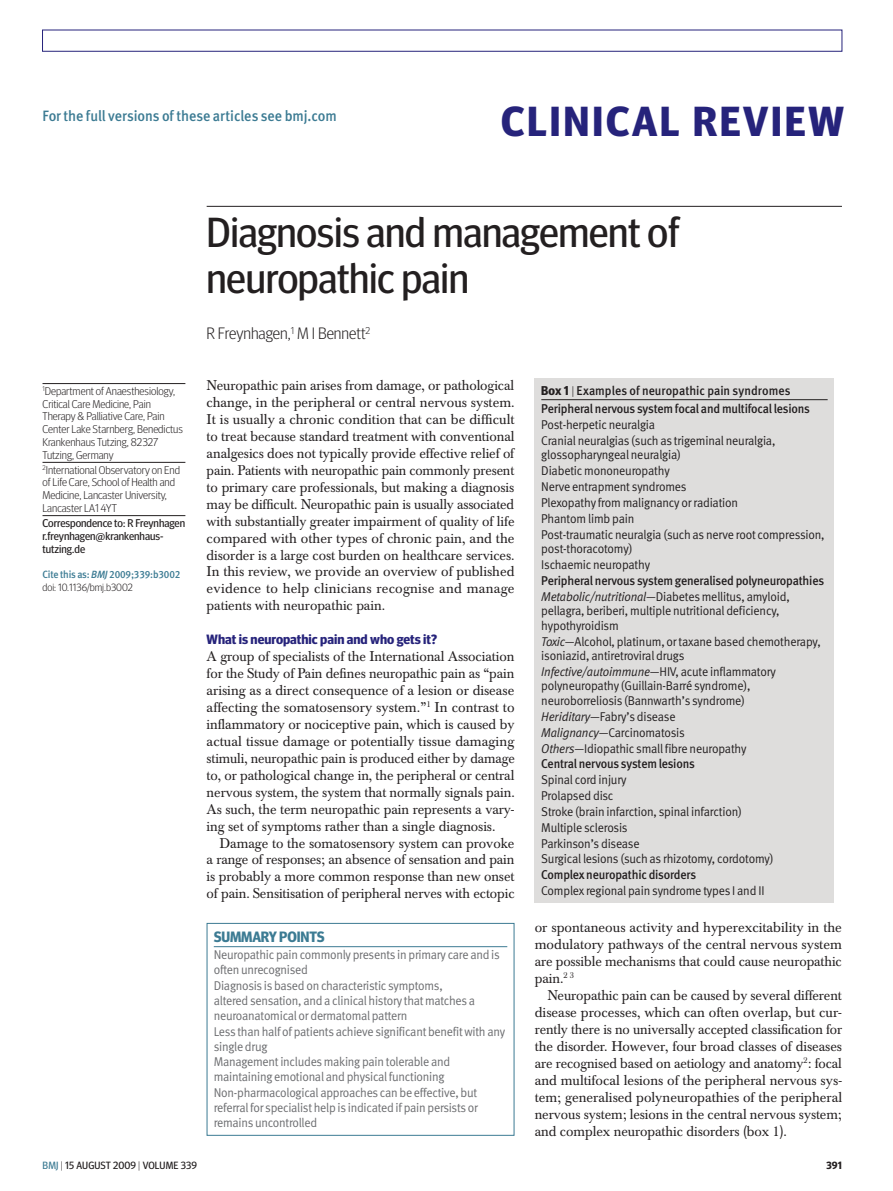
<style>
.page{position:relative;width:893px;height:1191px;background:#fff}
.page>*{position:absolute;margin:0;border:0;box-sizing:border-box;transform-origin:0 0}
.head_28{font:42px/46.5px "Meta Headline OT";letter-spacing:-.005em;color:#231f20}
.top_strap_28{font:700 42px "Meta Headline OT";letter-spacing:.06em;color:#26237b}
.author{font:300 16.5px "Meta Headline OT";color:#231f20}
.links_text_top{font:15px "Meta Medium LF";letter-spacing:-.005em;color:#3c7b93;scale:.95 1}
.info_box_head{font:700 15px "Meta Headline OT";letter-spacing:-.01em;color:#3c7b93}
.body{font:13.95px/17px "Baskerville BE";letter-spacing:-.005em;color:#231f20;text-align:justify}
.body_indent{font:13.95px/17px "Baskerville BE";letter-spacing:-.005em;color:#231f20;text-align:justify}
.subhead1{font:700 13.5px "Meta Headline OT";color:#26237b}
.box_text_lists{font:12.75px/14.5px "Meta Normal LF";letter-spacing:-.015em;color:#231f20;scale:.95 1}
.info_box_lists{font:12.75px/15px "Meta Normal LF";letter-spacing:-.02em;color:#6c6d70;scale:.95 1}
.box_text_head_2{font:12.75px "Meta Medium LF";letter-spacing:-.015em;color:#231f20;scale:.95 1}
.box_head_nested{font:12.75px "Meta Medium LF";letter-spacing:.005em;color:#231f20;scale:.95 1}
.author_addresses{font:300 11.25px/12.8px "Meta Headline OT";color:#231f20}
.corres_to{font:11.25px/12.8px "Meta Headline OT";color:#231f20}
.citation{font:10.5px "Meta Medium LF";letter-spacing:-.015em;color:#3c7b93;scale:.95 1}
.t1{font:10.5px "Meta Headline OT";color:#231f20}
.biblio_doi{font:300 10.5px "Meta Headline OT";color:#231f20}
.t2{font:700 10.5px "Meta Headline OT";color:#231f20}
.s1{font-style:italic}
.s2{font-family:"Meta Headline OT";font-weight:700}
.s3{font-family:"Meta Headline OT";font-weight:300;font-size:12px}
.s4{color:#3c7b93}
.s5{font-weight:300}
</style>
<div class="page">
<hr style="left:207px;top:206px;width:635px;height:1px;background:#231f20">
<hr style="left:43px;top:383px;width:142px;height:1px;background:#231f20">
<hr style="left:43px;top:462px;width:142px;height:1px;background:#231f20">
<hr style="left:43px;top:515px;width:142px;height:1px;background:#231f20">
<hr style="left:214px;top:946px;width:293px;height:1px;background:#3c7b93">
<div style="left:535px;top:378px;width:299px;height:525px;background:#dedddc"></div>
<hr style="left:541px;top:399px;width:287px;height:1px;background:#231f20">
<p class="links_text_top" style="left:43px;top:107px;width:311px">For the full versions of these articles see bmj.com</p>
<p class="top_strap_28" style="left:501px;top:96px;width:344px">Clinical Review</p>
<p class="author_addresses" style="left:43px;top:384px;width:142px"><sup>1</sup>Department of Anaesthesiology,<br>Critical Care Medicine, Pain<br>Therapy &amp; Palliative Care, Pain<br>Center Lake Starnberg, Benedictus<br>Krankenhaus Tutzing, 82327<br>Tutzing, Germany</p>
<p class="author_addresses" style="left:43px;top:463px;width:139px"><sup>2</sup>International Observatory on End of Life Care, School of Health and<br>Medicine, Lancaster University,<br>Lancaster LA1 4YT</p>
<p class="corres_to" style="left:43px;top:516px;width:144px">Correspondence to: R Freynhagen r.freynhagen@krankenhaus&shy;tutzing.de</p>
<p class="citation" style="left:43px;top:568px;width:147px">Cite this as: <span class="s1">BMJ</span> 2009;339:b3002</p>
<p class="biblio_doi" style="left:43px;top:581px;width:92px">doi: 10.1136/bmj.b3002</p>
<p class="head_28" style="left:207px;top:208px;width:474px">Diagnosis and management of neuropathic pain</p>
<p class="author" style="left:207px;top:323px;width:165px">R Freynhagen,<sup>1</sup> M I Bennett<sup>2</sup></p>
<p class="body" style="left:207px;top:377px;width:310px">Neuropathic pain arises from damage, or pathological change, in the peripheral or central nervous system.<br>It is usually a chronic condition that can be difficult to treat because standard treatment with conventional analgesics does not typically provide effective relief of pain. Patients with neuropathic pain commonly present to primary care professionals, but making a diagnosis may be difficult. Neuropathic pain is usually associated with substantially greater impairment of quality of life compared with other types of chronic pain, and the disorder is a large cost burden on healthcare services.<br>In this review, we provide an overview of published evidence to help clinicians recognise and manage patients with neuropathic pain.</p>
<p class="subhead1" style="left:207px;top:631px;width:232px">What is neuropathic pain and who gets it?</p>
<p class="body" style="left:207px;top:648px;width:310px">A group of specialists of the International Association for the Study of Pain defines neuropathic pain as “pain arising as a direct consequence of a lesion or disease affecting the somatosensory system.”<sup>1</sup> In contrast to inflammatory or nociceptive pain, which is caused by actual tissue damage or potentially tissue damaging stimuli, neuropathic pain is produced either by damage to, or pathological change in, the peripheral or central nervous system, the system that normally signals pain.<br>As such, the term neuropathic pain represents a vary&shy;ing set of symptoms rather than a single diagnosis.</p>
<p class="body_indent" style="left:207px;top:834px;width:309px;text-indent:13px">Damage to the somatosensory system can provoke a range of responses; an absence of sensation and pain is probably a more common response than new onset of pain. Sensitisation of peripheral nerves with ectopic</p>
<p class="info_box_head" style="left:214px;top:927px;width:111px">Summary points</p>
<p class="info_box_lists" style="left:214px;top:947px;width:303px">Neuropathic pain commonly presents in primary care and is often unrecognised</p>
<p class="info_box_lists" style="left:214px;top:977px;width:276px">Diagnosis is based on characteristic symptoms, altered sensation, and a clinical history that matches a neuroanatomical or dermatomal pattern</p>
<p class="info_box_lists" style="left:214px;top:1023px;width:308px">Less than half of patients achieve significant benefit with any single drug</p>
<p class="info_box_lists" style="left:214px;top:1054px;width:250px">Management includes making pain tolerable and maintaining emotional and physical functioning</p>
<p class="info_box_lists" style="left:214px;top:1084px;width:280px;text-align:justify">Non-pharmacological approaches can be effective, but referral for specialist help is indicated if pain persists or remains uncontrolled</p>
<p class="box_head_nested" style="left:541px;top:383px;width:264px"><span class="s2">Box 1</span> <span class="s3">|</span> Examples of neuropathic pain syndromes</p>
<p class="box_text_head_2" style="left:541px;top:401px;width:284px">Peripheral nervous system focal and multifocal lesions</p>
<p class="box_text_lists" style="left:541px;top:417px;width:121px">Post-herpetic neuralgia</p>
<p class="box_text_lists" style="left:541px;top:433px;width:248px">Cranial neuralgias (such as trigeminal neuralgia, glossopharyngeal neuralgia)</p>
<p class="box_text_lists" style="left:541px;top:463px;width:137px">Diabetic mononeuropathy</p>
<p class="box_text_lists" style="left:541px;top:479px;width:154px">Nerve entrapment syndromes</p>
<p class="box_text_lists" style="left:541px;top:495px;width:209px">Plexopathy from malignancy or radiation</p>
<p class="box_text_lists" style="left:541px;top:511px;width:100px">Phantom limb pain</p>
<p class="box_text_lists" style="left:541px;top:526px;width:300px">Post-traumatic neuralgia (such as nerve root compression, post-thoracotomy)</p>
<p class="box_text_lists" style="left:541px;top:557px;width:116px">Ischaemic neuropathy</p>
<p class="box_text_head_2" style="left:541px;top:573px;width:299px">Peripheral nervous system generalised polyneuropathies</p>
<p class="box_text_lists" style="left:541px;top:589px;width:263px"><span class="s1">Metabolic/nutritional</span>—Diabetes mellitus, amyloid, pellagra, beriberi, multiple nutritional deficiency, hypothyroidism</p>
<p class="box_text_lists" style="left:541px;top:633px;width:296px"><span class="s1">Toxic</span>—Alcohol, platinum, or taxane based chemotherapy, isoniazid, antiretroviral drugs</p>
<p class="box_text_lists" style="left:541px;top:664px;width:249px"><span class="s1">Infective/autoimmune</span>—HIV, acute inflammatory polyneuropathy (Guillain-Barré syndrome), neuroborreliosis (Bannwarth’s syndrome)</p>
<p class="box_text_lists" style="left:541px;top:709px;width:143px"><span class="s1">Heriditary</span>—Fabry’s disease</p>
<p class="box_text_lists" style="left:541px;top:725px;width:153px"><span class="s1">Malignancy</span>—Carcinomatosis</p>
<p class="box_text_lists" style="left:541px;top:740px;width:217px"><span class="s1">Others</span>—Idiopathic small fibre neuropathy</p>
<p class="box_text_head_2" style="left:541px;top:756px;width:163px">Central nervous system lesions</p>
<p class="box_text_lists" style="left:541px;top:772px;width:91px">Spinal cord injury</p>
<p class="box_text_lists" style="left:541px;top:788px;width:78px">Prolapsed disc</p>
<p class="box_text_lists" style="left:541px;top:804px;width:213px">Stroke (brain infarction, spinal infarction)</p>
<p class="box_text_lists" style="left:541px;top:820px;width:92px">Multiple sclerosis</p>
<p class="box_text_lists" style="left:541px;top:835px;width:105px">Parkinson’s disease</p>
<p class="box_text_lists" style="left:541px;top:851px;width:246px">Surgical lesions (such as rhizotomy, cordotomy)</p>
<p class="box_text_head_2" style="left:541px;top:867px;width:164px">Complex neuropathic disorders</p>
<p class="box_text_lists" style="left:541px;top:883px;width:236px">Complex regional pain syndrome types I and II</p>
<p class="body_indent" style="left:535px;top:919px;width:309px">or spontaneous activity and hyperexcitability in the modulatory pathways of the central nervous system are possible mechanisms that could cause neuropathic pain.<sup>2</sup> <sup>3</sup></p>
<p class="body_indent" style="left:535px;top:987px;width:309px;text-indent:13px">Neuropathic pain can be caused by several different disease processes, which can often overlap, but cur&shy;rently there is no universally accepted classification for the disorder. However, four broad classes of diseases are recognised based on aetiology and anatomy<sup>2</sup>: focal and multifocal lesions of the peripheral nervous sys&shy;tem; generalised polyneuropathies of the peripheral nervous system; lesions in the central nervous system; and complex neuropathic disorders (box 1).</p>
<p class="t1" style="left:43px;top:1159px;width:156px"><span class="s4">BMJ</span> <span class="s5">|</span> 15 august 2009 <span class="s5">|</span> Volume 339</p>
<p class="t2" style="left:827px;top:1159px;width:17px">391</p>
</div>
